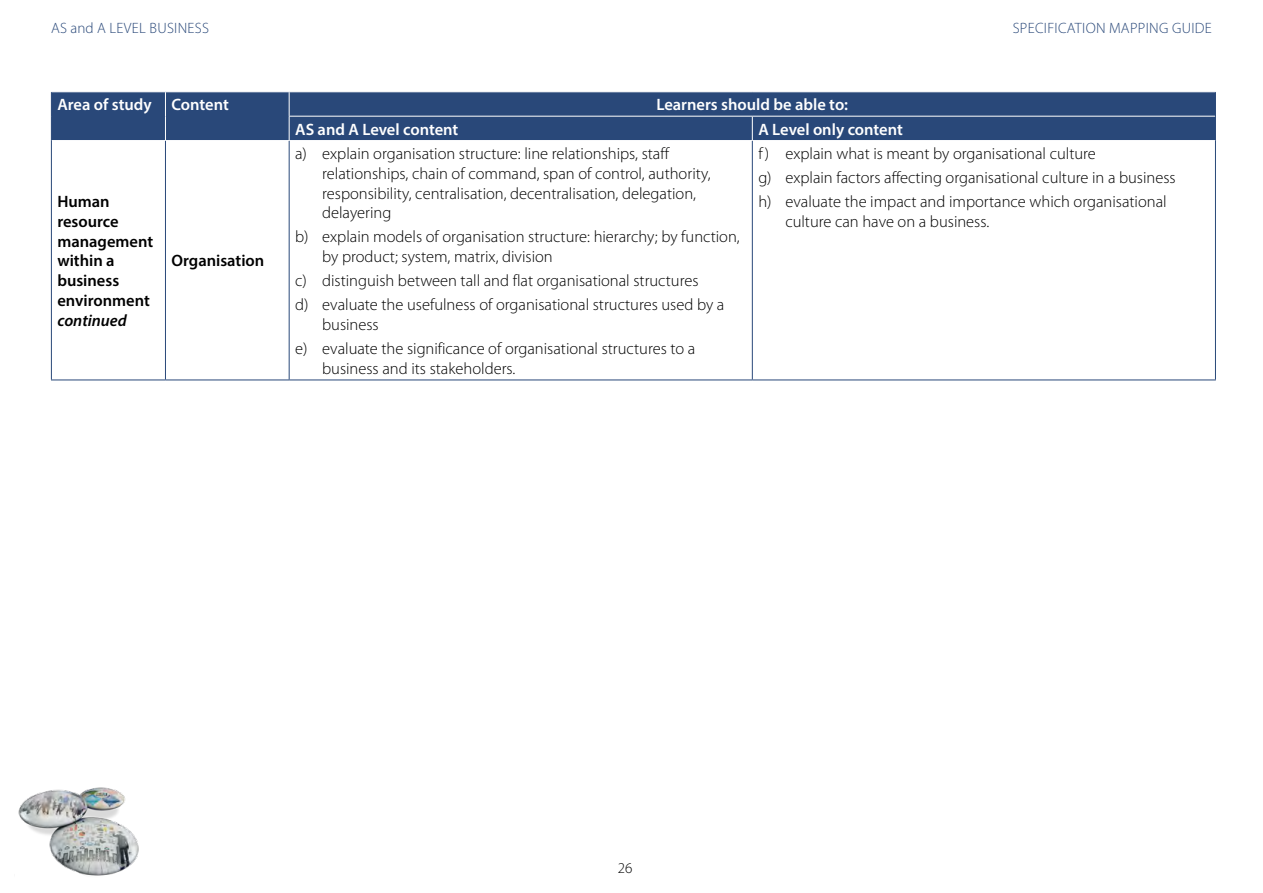
<style>
.page{position:relative;width:1263px;height:893px;background:#fff}
.page>*{position:absolute;margin:0;border:0;box-sizing:border-box;transform-origin:0 0}
.t1{font:300 16.5px/19.8px "Myriad Pro";color:#000}
.t2{font:600 16.5px "Myriad Pro";color:#fff}
.t3{font:600 16.5px/19.8px "Myriad Pro";color:#000}
.t4{font:italic 600 16.5px "Myriad Pro";color:#000}
.t5{font:300 15px "Myriad Pro";letter-spacing:.02em;color:#294879}
.t6{font:300 15px "Myriad Pro";color:#000}
</style>
<div class="page">
<img style="left:18px;top:787px;width:121px;height:89px">
<div style="left:52px;top:92px;width:1163px;height:48px;background:#294879"></div>
<svg style="left:165px;top:92px;width:1px;height:48px"></svg>
<hr style="left:289px;top:116px;width:463px;height:1px;background:#fff">
<svg style="left:289px;top:92px;width:1px;height:48px"></svg>
<hr style="left:752px;top:116px;width:463px;height:1px;background:#fff">
<svg style="left:752px;top:117px;width:1px;height:23px"></svg>
<hr style="left:51px;top:141px;width:1px;height:239px;background:#294879">
<hr style="left:165px;top:141px;width:1px;height:239px;background:#294879">
<hr style="left:289px;top:141px;width:1px;height:239px;background:#294879">
<hr style="left:752px;top:141px;width:1px;height:239px;background:#294879">
<hr style="left:1215px;top:141px;width:1px;height:239px;background:#294879">
<hr style="left:51px;top:380px;width:114px;height:1px;background:#294879">
<hr style="left:165px;top:380px;width:124px;height:1px;background:#294879">
<hr style="left:289px;top:380px;width:463px;height:1px;background:#294879">
<hr style="left:752px;top:380px;width:464px;height:1px;background:#294879">
<svg style="left:51px;top:92px;width:1px;height:49px"></svg>
<svg style="left:1215px;top:92px;width:1px;height:49px"></svg>
<p class="t5" style="left:51px;top:19px;width:159px">AS and A LEVEL BUSINESS</p>
<p class="t5" style="left:1013px;top:19px;width:201px">SPECIFICATION MAPPING GUIDE</p>
<p class="t2" style="left:57px;top:94px;width:96px">Area of study</p>
<p class="t2" style="left:171px;top:94px;width:59px">Content</p>
<p class="t2" style="left:656px;top:94px;width:193px">Learners should be able to:</p>
<p class="t2" style="left:295px;top:119px;width:165px">AS and A Level content</p>
<p class="t2" style="left:758px;top:119px;width:146px">A Level only content</p>
<p class="t3" style="left:57px;top:191px;width:54px">Human</p>
<p class="t3" style="left:57px;top:211px;width:97px">resource management</p>
<p class="t3" style="left:57px;top:251px;width:59px">within a</p>
<p class="t3" style="left:57px;top:270px;width:94px">business environment</p>
<p class="t4" style="left:57px;top:310px;width:71px">continued</p>
<p class="t3" style="left:171px;top:251px;width:94px">Organisation</p>
<p class="t1" style="left:322px;top:144px;width:390px;text-indent:-27px">a) explain organisation structure: line relationships, staff relationships, chain of command, span of control, authority, responsibility, centralisation, decentralisation, delegation, delayering</p>
<p class="t1" style="left:322px;top:227px;width:419px;text-indent:-27px">b) explain models of organisation structure: hierarchy; by function, by product; system, matrix, division</p>
<p class="t1" style="left:295px;top:271px;width:405px">c) distinguish between tall and flat organisational structures</p>
<p class="t1" style="left:322px;top:295px;width:404px;text-indent:-27px">d) evaluate the usefulness of organisational structures used by a business</p>
<p class="t1" style="left:322px;top:339px;width:375px;text-indent:-27px">e) evaluate the significance of organisational structures to a business and its stakeholders.</p>
<p class="t1" style="left:758px;top:144px;width:339px">f ) explain what is meant by organisational culture</p>
<p class="t1" style="left:758px;top:168px;width:419px">g) explain factors affecting organisational culture in a business</p>
<p class="t1" style="left:785px;top:192px;width:383px;text-indent:-27px">h) evaluate the impact and importance which organisational culture can have on a business.</p>
<p class="t6" style="left:618px;top:860px;width:16px">26</p>
</div>
